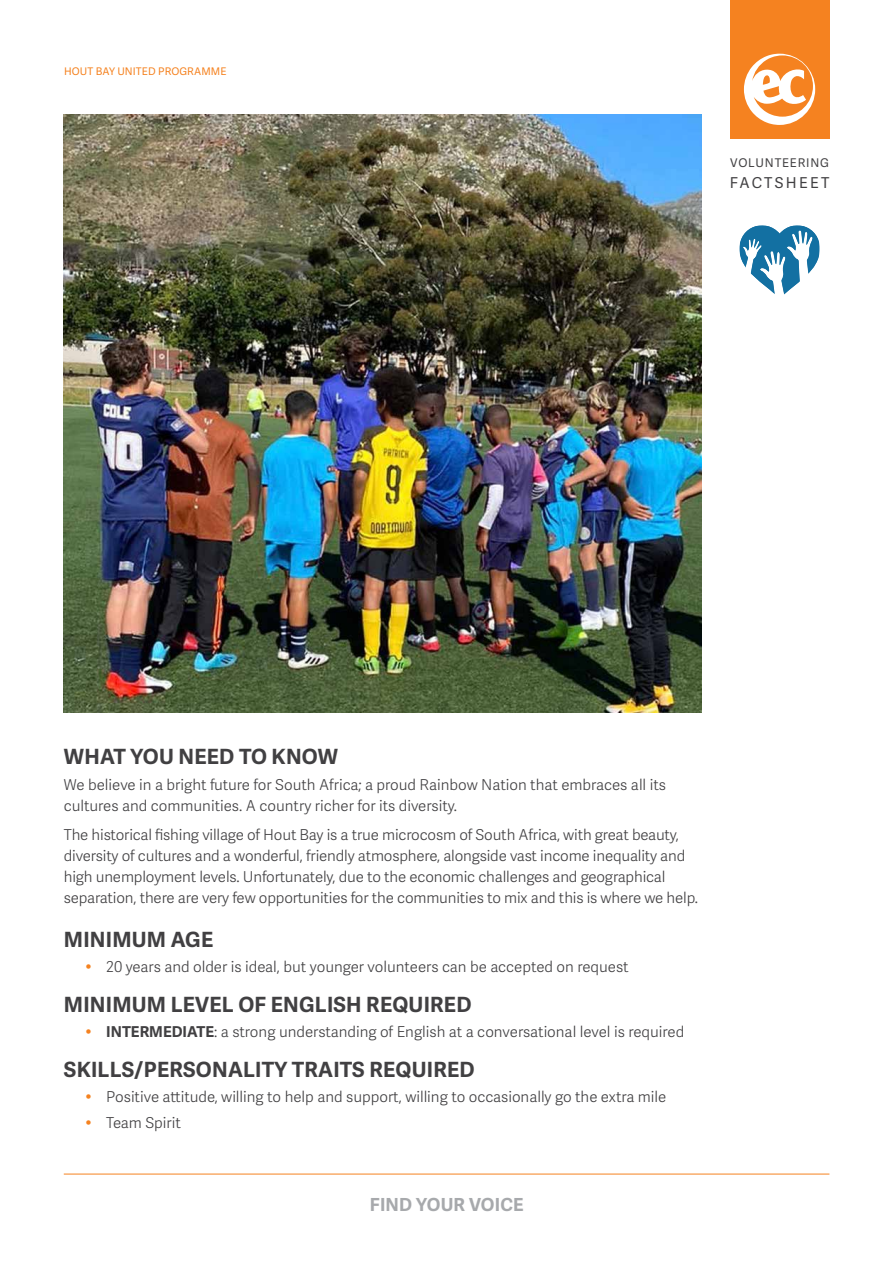
<style>
.page{position:relative;width:893px;height:1263px;background:#fff}
.page>*{position:absolute;margin:0;border:0;box-sizing:border-box;transform-origin:0 0}
.t1{font:700 21px "Adelle Sans";letter-spacing:.01em;color:#414042}
.t2{font:700 18px "Adelle Sans";letter-spacing:.01em;color:#a7a9ac}
.t3{font:300 15px/21px "Adelle Sans";letter-spacing:-.01em;color:#414042}
.t4{font:15px "Adelle Sans";letter-spacing:.155em;color:#414042}
.t5{font:12px "Adelle Sans";letter-spacing:.07em;color:#414042}
.t6{font:10.5px "Adelle Sans";letter-spacing:.01em;color:#f58220}
.s1{font-weight:700}
</style>
<div class="page">
<img style="left:64px;top:115px;width:637px;height:597px">
<hr style="left:64px;top:1174px;width:765px;height:1px;background:#f58220">
<div style="left:730px;top:0;width:99px;height:139px;background:#f58220"></div>
<svg style="left:744px;top:54px;width:71px;height:71px"></svg>
<svg style="left:739px;top:225px;width:80px;height:70px"></svg>
<p class="t6" style="left:64px;top:65px;width:164px">HOUT BAY UNITED PROGRAMME</p>
<p class="t5" style="left:730px;top:155px;width:100px">VOLUNTEERING</p>
<p class="t4" style="left:730px;top:174px;width:101px">FACTSHEET</p>
<h1 class="t1" style="left:64px;top:744px;width:276px">WHAT YOU NEED TO KNOW</h1>
<p class="t3" style="left:64px;top:774px;width:604px">We believe in a bright future for South Africa; a proud Rainbow Nation that embraces all its cultures and communities. A country richer for its diversity.</p>
<p class="t3" style="left:64px;top:825px;width:636px">The historical fishing village of Hout Bay is a true microcosm of South Africa, with great beauty, diversity of cultures and a wonderful, friendly atmosphere, alongside vast income inequality and high unemployment levels. Unfortunately, due to the economic challenges and geographical separation, there are very few opportunities for the communities to mix and this is where we help.</p>
<h1 class="t1" style="left:64px;top:927px;width:151px">MINIMUM AGE</h1>
<p class="t3" style="left:106px;top:957px;width:524px">20 years and older is ideal, but younger volunteers can be accepted on request</p>
<h1 class="t1" style="left:64px;top:992px;width:409px">MINIMUM LEVEL OF ENGLISH REQUIRED</h1>
<p class="t3" style="left:106px;top:1022px;width:579px"><span class="s1">INTERMEDIATE</span>: a strong understanding of English at a conversational level is required</p>
<h1 class="t1" style="left:64px;top:1057px;width:412px">SKILLS/PERSONALITY TRAITS REQUIRED</h1>
<p class="t3" style="left:106px;top:1085px;width:562px;line-height:25.2px">Positive attitude, willing to help and support, willing to occasionally go the extra mile<br>Team Spirit</p>
<p class="t2" style="left:370px;top:1194px;width:155px">FIND YOUR VOICE</p>
</div>
